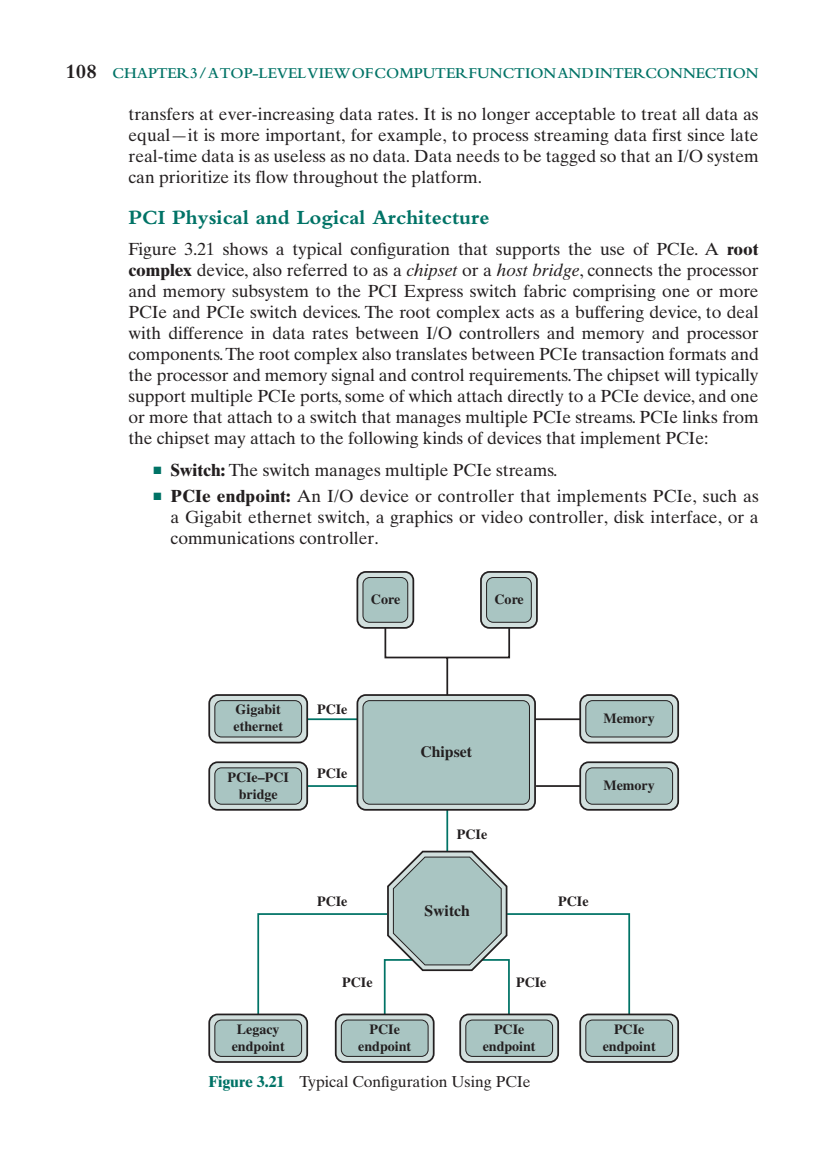
<style>
.page{position:relative;width:823px;height:1171px;background:#fff}
.page>*{position:absolute;margin:0;border:0;box-sizing:border-box;transform-origin:0 0}
.t1{font:700 21px "Bembo Std";color:#007366}
.t2{font:17.5px/21px "Times Ten LT Std";color:#231f20;text-align:justify}
.t3{font:600 15.75px "Bembo Std";color:#007366}
.t4{font:15.75px "Times Ten LT Std";color:#231f20}
.t5{font:700 15.75px "Times LT Std";color:#231f20}
.t6{font:700 14px/16.8px "Times LT Std";color:#231f20;text-align:center}
.s1{font-weight:700;font-size:21px;color:#231f20}
.s2{font-weight:700}
.s3{font-style:italic}
.s4{color:#007366}
.s5{font-weight:700;color:#007366}
</style>
<div class="page">
<svg style="left:256px;top:717px;width:375px;height:296px"></svg>
<div style="left:357px;top:695px;width:178px;height:115px;background:#d1dfdd;border-radius:8px"></div>
<div style="left:356px;top:694px;width:180px;height:116px;border:2px solid #231f20;border-radius:8px"></div>
<div style="left:363px;top:700px;width:166px;height:104px;background:#a9c5c2;border-radius:7px"></div>
<div style="left:362px;top:700px;width:168px;height:104px;border:1px solid #231f20;border-radius:7px"></div>
<div style="left:357px;top:572px;width:56px;height:56px;background:#d1dfdd;border-radius:8px"></div>
<div style="left:356px;top:571px;width:58px;height:58px;border:2px solid #231f20;border-radius:8px"></div>
<div style="left:363px;top:577px;width:45px;height:45px;background:#a9c5c2;border-radius:7px"></div>
<div style="left:362px;top:577px;width:46px;height:45px;border:1px solid #231f20;border-radius:7px"></div>
<div style="left:481px;top:572px;width:56px;height:56px;background:#d1dfdd;border-radius:8px"></div>
<div style="left:480px;top:571px;width:58px;height:58px;border:2px solid #231f20;border-radius:8px"></div>
<div style="left:486px;top:577px;width:45px;height:45px;background:#a9c5c2;border-radius:7px"></div>
<div style="left:486px;top:577px;width:46px;height:45px;border:1px solid #231f20;border-radius:7px"></div>
<div style="left:209px;top:695px;width:98px;height:47px;background:#d1dfdd;border-radius:8px"></div>
<div style="left:208px;top:694px;width:100px;height:49px;border:2px solid #231f20;border-radius:8px"></div>
<div style="left:215px;top:700px;width:87px;height:37px;background:#a9c5c2;border-radius:7px"></div>
<div style="left:214px;top:700px;width:88px;height:37px;border:1px solid #231f20;border-radius:7px"></div>
<svg style="left:209px;top:762px;width:98px;height:48px"></svg>
<div style="left:208px;top:761px;width:100px;height:49px;border:2px solid #231f20;border-radius:8px"></div>
<div style="left:215px;top:768px;width:87px;height:36px;background:#a9c5c2;border-radius:7px"></div>
<div style="left:214px;top:767px;width:88px;height:37px;border:1px solid #231f20;border-radius:7px"></div>
<div style="left:580px;top:695px;width:98px;height:47px;background:#d1dfdd;border-radius:8px"></div>
<div style="left:579px;top:694px;width:100px;height:49px;border:2px solid #231f20;border-radius:8px"></div>
<div style="left:586px;top:700px;width:86px;height:37px;background:#a9c5c2;border-radius:7px"></div>
<div style="left:585px;top:700px;width:88px;height:37px;border:1px solid #231f20;border-radius:7px"></div>
<svg style="left:580px;top:762px;width:98px;height:48px"></svg>
<div style="left:579px;top:761px;width:100px;height:49px;border:2px solid #231f20;border-radius:8px"></div>
<div style="left:586px;top:768px;width:86px;height:36px;background:#a9c5c2;border-radius:7px"></div>
<div style="left:585px;top:767px;width:88px;height:37px;border:1px solid #231f20;border-radius:7px"></div>
<svg style="left:209px;top:1014px;width:98px;height:48px"></svg>
<div style="left:208px;top:1013px;width:100px;height:49px;border:2px solid #231f20;border-radius:8px"></div>
<div style="left:215px;top:1020px;width:87px;height:36px;background:#a9c5c2;border-radius:7px"></div>
<div style="left:214px;top:1019px;width:88px;height:37px;border:1px solid #231f20;border-radius:7px"></div>
<svg style="left:336px;top:1014px;width:98px;height:48px"></svg>
<div style="left:335px;top:1013px;width:99px;height:49px;border:2px solid #231f20;border-radius:8px"></div>
<div style="left:341px;top:1020px;width:87px;height:36px;background:#a9c5c2;border-radius:7px"></div>
<div style="left:341px;top:1019px;width:87px;height:37px;border:1px solid #231f20;border-radius:7px"></div>
<svg style="left:580px;top:1014px;width:98px;height:48px"></svg>
<div style="left:579px;top:1013px;width:100px;height:49px;border:2px solid #231f20;border-radius:8px"></div>
<div style="left:586px;top:1020px;width:86px;height:36px;background:#a9c5c2;border-radius:7px"></div>
<div style="left:585px;top:1019px;width:88px;height:37px;border:1px solid #231f20;border-radius:7px"></div>
<svg style="left:460px;top:1014px;width:98px;height:48px"></svg>
<div style="left:459px;top:1013px;width:100px;height:49px;border:2px solid #231f20;border-radius:8px"></div>
<div style="left:466px;top:1020px;width:86px;height:36px;background:#a9c5c2;border-radius:7px"></div>
<div style="left:465px;top:1019px;width:88px;height:37px;border:1px solid #231f20;border-radius:7px"></div>
<svg style="left:384px;top:626px;width:127px;height:71px"></svg>
<svg style="left:386px;top:850px;width:122px;height:122px"></svg>
<hr style="left:535px;top:718px;width:45px;height:2px;background:#231f20">
<hr style="left:536px;top:785px;width:44px;height:2px;background:#231f20">
<p class="t3" style="left:66px;top:65px;width:695px"><span class="s1">108</span> CHAPTER 3 / ATOP-LEVELVIEW OF COMPUTER FUNCTION AND INTERC ONNECTION</p>
<p class="t2" style="left:129px;top:104px;width:632px">transfers at ever-increasing data rates. It is no longer acceptable to treat all data as equal—it is more important, for example, to process streaming data first since late real-time data is as useless as no data. Data needs to be tagged so that an I/O system can prioritize its flow throughout the platform.</p>
<p class="t1" style="left:129px;top:205px;width:363px">PCI Physical and Logical Architecture</p>
<p class="t2" style="left:129px;top:239px;width:632px">Figure 3.21 shows a typical configuration that supports the use of PCIe. A <span class="s2">root complex</span> device, also referred to as a <span class="s3">chipset</span> or a <span class="s3">host bridge</span>, connects the processor and memory subsystem to the PCI Express switch fabric comprising one or more PCIe and PCIe switch devices. The root complex acts as a buffering device, to deal with difference in data rates between I/O controllers and memory and processor components. The root complex also translates between PCIe transaction formats and the processor and memory signal and control requirements. The chipset will typically support multiple PCIe ports, some of which attach directly to a PCIe device, and one or more that attach to a switch that manages multiple PCIe streams. PCIe links from the chipset may attach to the following kinds of devices that implement PCIe:</p>
<p class="t2" style="left:153px;top:459px;width:406px"><span class="s4">■</span> <span class="s2">Switch:</span> The switch manages multiple PCIe streams.</p>
<p class="t2" style="left:171px;top:485px;width:590px;text-indent:-18px"><span class="s4">■</span> <span class="s2">PCIe endpoint:</span> An I/O device or controller that implements PCIe, such as a Gigabit ethernet switch, a graphics or video controller, disk interface, or a communications controller.</p>
<p class="t6" style="left:371px;top:590px;width:31px">Core</p>
<p class="t6" style="left:494px;top:590px;width:31px">Core</p>
<p class="t6" style="left:233px;top:701px;width:51px;text-align:left">Gigabit ethernet</p>
<p class="t6" style="left:317px;top:701px;width:32px">PCIe</p>
<p class="t6" style="left:317px;top:764px;width:32px">PCIe</p>
<p class="t6" style="left:227px;top:768px;width:63px">PCIe–PCI bridge</p>
<p class="t5" style="left:420px;top:742px;width:53px">Chipset</p>
<p class="t6" style="left:457px;top:825px;width:32px">PCIe</p>
<p class="t6" style="left:603px;top:709px;width:53px">Memory</p>
<p class="t6" style="left:603px;top:776px;width:53px">Memory</p>
<p class="t6" style="left:317px;top:892px;width:32px">PCIe</p>
<p class="t6" style="left:558px;top:892px;width:32px">PCIe</p>
<p class="t5" style="left:424px;top:901px;width:47px">Switch</p>
<p class="t6" style="left:342px;top:973px;width:32px">PCIe</p>
<p class="t6" style="left:516px;top:973px;width:32px">PCIe</p>
<p class="t6" style="left:232px;top:1020px;width:54px">Legacy endpoint</p>
<p class="t6" style="left:358px;top:1020px;width:54px">PCIe endpoint</p>
<p class="t6" style="left:603px;top:1020px;width:54px">PCIe endpoint</p>
<p class="t6" style="left:483px;top:1020px;width:54px">PCIe endpoint</p>
<p class="t4" style="left:208px;top:1072px;width:324px"><span class="s5">Figure 3.21</span> Typical Configuration Using PCIe</p>
</div>
